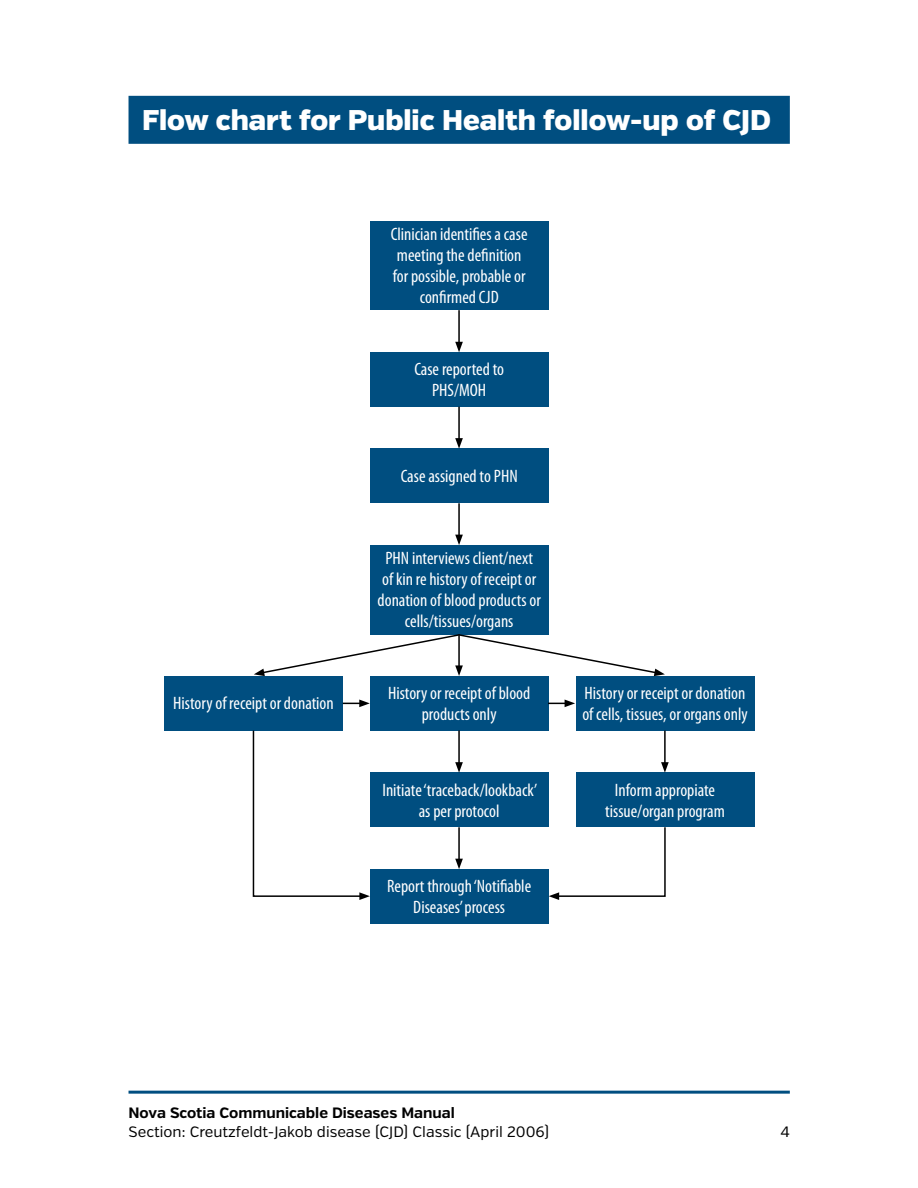
<style>
.page{position:relative;width:918px;height:1188px;background:#fff}
.page>*{position:absolute;margin:0;border:0;box-sizing:border-box;transform-origin:0 0}
.ENTRY_HEADER_Swap{font:900 28.5px "Verb";color:#fff}
.Table_Header{font:condensed 18px/21px "Myriad Pro";color:#fff;text-align:center}
.t1{font:15px "Verb";color:#000}
.t2{font:700 15px "Verb";color:#000}
</style>
<div class="page">
<hr style="left:129px;top:1091px;width:661px;height:3px;background:#004e80">
<div style="left:129px;top:96px;width:661px;height:48px;background:#004e80"></div>
<div style="left:370px;top:221px;width:179px;height:89px;background:#004e80"></div>
<div style="left:370px;top:352px;width:179px;height:55px;background:#004e80"></div>
<div style="left:370px;top:449px;width:179px;height:54px;background:#004e80"></div>
<div style="left:370px;top:545px;width:179px;height:89px;background:#004e80"></div>
<div style="left:370px;top:773px;width:179px;height:54px;background:#004e80"></div>
<div style="left:576px;top:773px;width:178px;height:54px;background:#004e80"></div>
<div style="left:370px;top:676px;width:179px;height:55px;background:#004e80"></div>
<div style="left:164px;top:676px;width:179px;height:55px;background:#004e80"></div>
<div style="left:576px;top:676px;width:178px;height:55px;background:#004e80"></div>
<div style="left:370px;top:869px;width:179px;height:55px;background:#004e80"></div>
<hr style="left:458px;top:310px;width:2px;height:34px;background:#000">
<svg style="left:455px;top:342px;width:8px;height:10px"></svg>
<hr style="left:458px;top:407px;width:2px;height:33px;background:#000">
<svg style="left:455px;top:438px;width:8px;height:11px"></svg>
<hr style="left:458px;top:503px;width:2px;height:34px;background:#000">
<svg style="left:455px;top:535px;width:8px;height:10px"></svg>
<hr style="left:458px;top:731px;width:2px;height:34px;background:#000">
<svg style="left:455px;top:762px;width:8px;height:11px"></svg>
<hr style="left:664px;top:731px;width:2px;height:34px;background:#000">
<svg style="left:661px;top:762px;width:8px;height:11px"></svg>
<hr style="left:458px;top:827px;width:2px;height:34px;background:#000">
<svg style="left:455px;top:859px;width:8px;height:10px"></svg>
<svg style="left:343px;top:700px;width:27px;height:7px"></svg>
<svg style="left:548px;top:700px;width:27px;height:7px"></svg>
<svg style="left:549px;top:827px;width:117px;height:73px"></svg>
<svg style="left:252px;top:730px;width:118px;height:170px"></svg>
<svg style="left:254px;top:634px;width:411px;height:42px"></svg>
<p class="ENTRY_HEADER_Swap" style="left:142px;top:103px;width:630px">Flow chart for Public Health follow-up of CJD</p>
<p class="Table_Header" style="left:391px;top:224px;width:138px">Clinician identifies a case meeting the definition for possible, probable or confirmed CJD</p>
<p class="Table_Header" style="left:414px;top:358px;width:91px">Case reported to<br>PHS/MOH</p>
<p class="Table_Header" style="left:401px;top:465px;width:118px">Case assigned to PHN</p>
<p class="Table_Header" style="left:378px;top:547px;width:165px">PHN interviews client/next<br>of kin re history of receipt or donation of blood products or cells/tissues/organs</p>
<p class="Table_Header" style="left:388px;top:682px;width:144px">History or receipt of blood products only</p>
<p class="Table_Header" style="left:173px;top:693px;width:162px">History of receipt or donation</p>
<p class="Table_Header" style="left:582px;top:682px;width:167px;text-align:left">History or receipt or donation of cells, tissues, or organs only</p>
<p class="Table_Header" style="left:382px;top:779px;width:156px">Initiate ‘traceback/lookback’ as per protocol</p>
<p class="Table_Header" style="left:615px;top:779px;width:102px">Inform appropiate</p>
<p class="Table_Header" style="left:605px;top:800px;width:121px">tissue/organ program</p>
<p class="Table_Header" style="left:387px;top:875px;width:146px">Report through ‘Notifiable<br>Diseases’ process</p>
<p class="t2" style="left:129px;top:1103px;width:328px">Nova Scotia Communicable Diseases Manual</p>
<p class="t1" style="left:129px;top:1123px;width:422px">Section: Creutzfeldt-Jakob disease (CJD) Classic (April 2006)</p>
<p class="t1" style="left:780px;top:1123px;width:11px">4</p>
</div>
